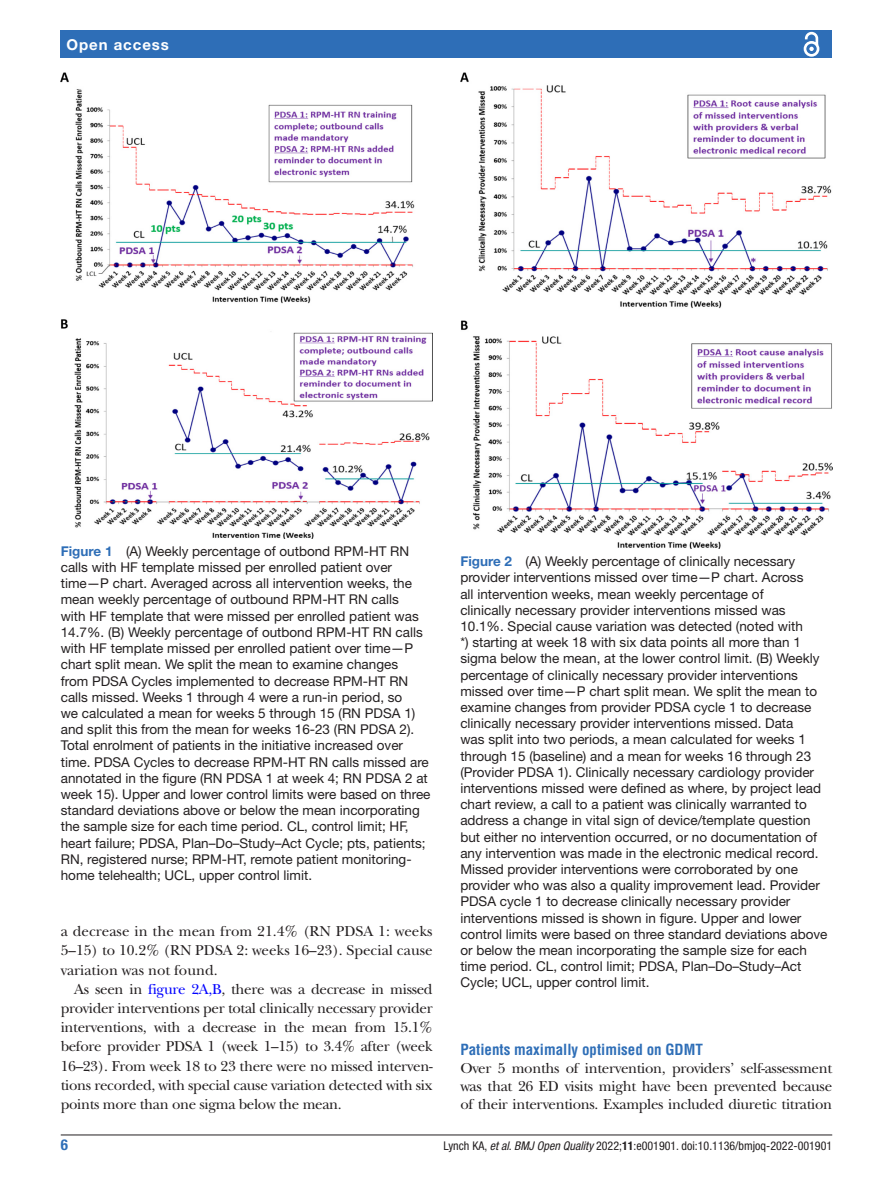
<style>
.page{position:relative;width:893px;height:1191px;background:#fff}
.page>*{position:absolute;margin:0;border:0;box-sizing:border-box;transform-origin:0 0}
.t1{font:15px/19.2px "New Baskerville";letter-spacing:-.02em;color:#231f20;text-align:justify}
.t2{font:700 condensed 15px "Helvetica LT Std";color:#2e6eb7}
.t3{font:700 15px "Helvetica Neue LT Std";letter-spacing:.065em;color:#fff}
.t4{font:700 condensed 15px "Helvetica Neue LT Std";color:#2e6eb7}
.t5{font:13.5px/16.2px "Helvetica Neue LT Std";color:#231f20}
.t6{font:condensed 12px "Helvetica Neue LT Std";color:#231f20}
.s1{font-weight:700;color:#2e6eb7}
.s2{color:#00f}
.s3{font-style:italic}
.s4{font-weight:700}
</style>
<div class="page">
<hr style="left:61px;top:1134px;width:771px;height:1px;background:#231f20">
<div style="left:61px;top:31px;width:771px;height:27px;background:#2e6eb7"></div>
<svg style="left:803px;top:31px;width:17px;height:26px"></svg>
<img style="left:460px;top:73px;width:372px;height:475px">
<img style="left:61px;top:73px;width:372px;height:465px">
<p class="t3" style="left:66px;top:35px;width:104px">Open access</p>
<p class="t5" style="left:61px;top:543px;width:371px"><span class="s1">Figure 1</span> (A) Weekly percentage of outbond RPM-HT RN calls with HF template missed per enrolled patient over time—P chart. Averaged across all intervention weeks, the mean weekly percentage of outbound RPM-HT RN calls<br>with HF template that were missed per enrolled patient was 14.7%. (B) Weekly percentage of outbond RPM-HT RN calls with HF template missed per enrolled patient over time—P chart split mean. We split the mean to examine changes<br>from PDSA Cycles implemented to decrease RPM-HT RN calls missed. Weeks 1 through 4 were a run-in period, so<br>we calculated a mean for weeks 5 through 15 (RN PDSA 1) and split this from the mean for weeks 16-23 (RN PDSA 2).<br>Total enrolment of patients in the initiative increased over time. PDSA Cycles to decrease RPM-HT RN calls missed are annotated in the figure (RN PDSA 1 at week 4; RN PDSA 2 at week 15). Upper and lower control limits were based on three standard deviations above or below the mean incorporating the sample size for each time period. CL, control limit; HF, heart failure; PDSA, Plan–Do–Study–Act Cycle; pts, patients; RN, registered nurse; RPM-HT, remote patient monitoring&shy;home telehealth; UCL, upper control limit.</p>
<p class="t1" style="left:61px;top:921px;width:373px">a decrease in the mean from 21.4% (RN PDSA 1: weeks 5–15) to 10.2% (RN PDSA 2: weeks 16–23). Special cause variation was not found.</p>
<p class="t1" style="left:61px;top:979px;width:373px;text-indent:14px">As seen in <span class="s2">figure 2A,B</span>, there was a decrease in missed provider interventions per total clinically necessary provider interventions, with a decrease in the mean from 15.1% before provider PDSA 1 (week 1–15) to 3.4% after (week 16–23). From week 18 to 23 there were no missed interven&shy;tions recorded, with special cause variation detected with six points more than one sigma below the mean.</p>
<p class="t5" style="left:460px;top:553px;width:369px"><span class="s1">Figure 2</span> (A) Weekly percentage of clinically necessary provider interventions missed over time—P chart. Across<br>all intervention weeks, mean weekly percentage of<br>clinically necessary provider interventions missed was 10.1%. Special cause variation was detected (noted with<br>*) starting at week 18 with six data points all more than 1 sigma below the mean, at the lower control limit. (B) Weekly percentage of clinically necessary provider interventions missed over time—P chart split mean. We split the mean to examine changes from provider PDSA cycle 1 to decrease clinically necessary provider interventions missed. Data<br>was split into two periods, a mean calculated for weeks 1 through 15 (baseline) and a mean for weeks 16 through 23 (Provider PDSA 1). Clinically necessary cardiology provider interventions missed were defined as where, by project lead chart review, a call to a patient was clinically warranted to address a change in vital sign of device/template question but either no intervention occurred, or no documentation of any intervention was made in the electronic medical record.<br>Missed provider interventions were corroborated by one provider who was also a quality improvement lead. Provider PDSA cycle 1 to decrease clinically necessary provider interventions missed is shown in figure. Upper and lower control limits were based on three standard deviations above or below the mean incorporating the sample size for each time period. CL, control limit; PDSA, Plan–Do–Study–Act Cycle; UCL, upper control limit.</p>
<p class="t2" style="left:460px;top:1040px;width:244px">Patients maximally optimised on GDMT</p>
<p class="t1" style="left:460px;top:1059px;width:373px;line-height:18px">Over 5 months of intervention, providers’ self-assessment was that 26 ED visits might have been prevented because of their interventions. Examples included diuretic titration</p>
<p class="t4" style="left:61px;top:1135px;width:9px">6</p>
<p class="t6" style="left:444px;top:1138px;width:390px">Lynch KA, <span class="s3">et al</span>. <span class="s3">BMJ Open Quality</span> 2022;<span class="s4">11</span>:e001901. doi:10.1136/bmjoq-2022-001901</p>
</div>
